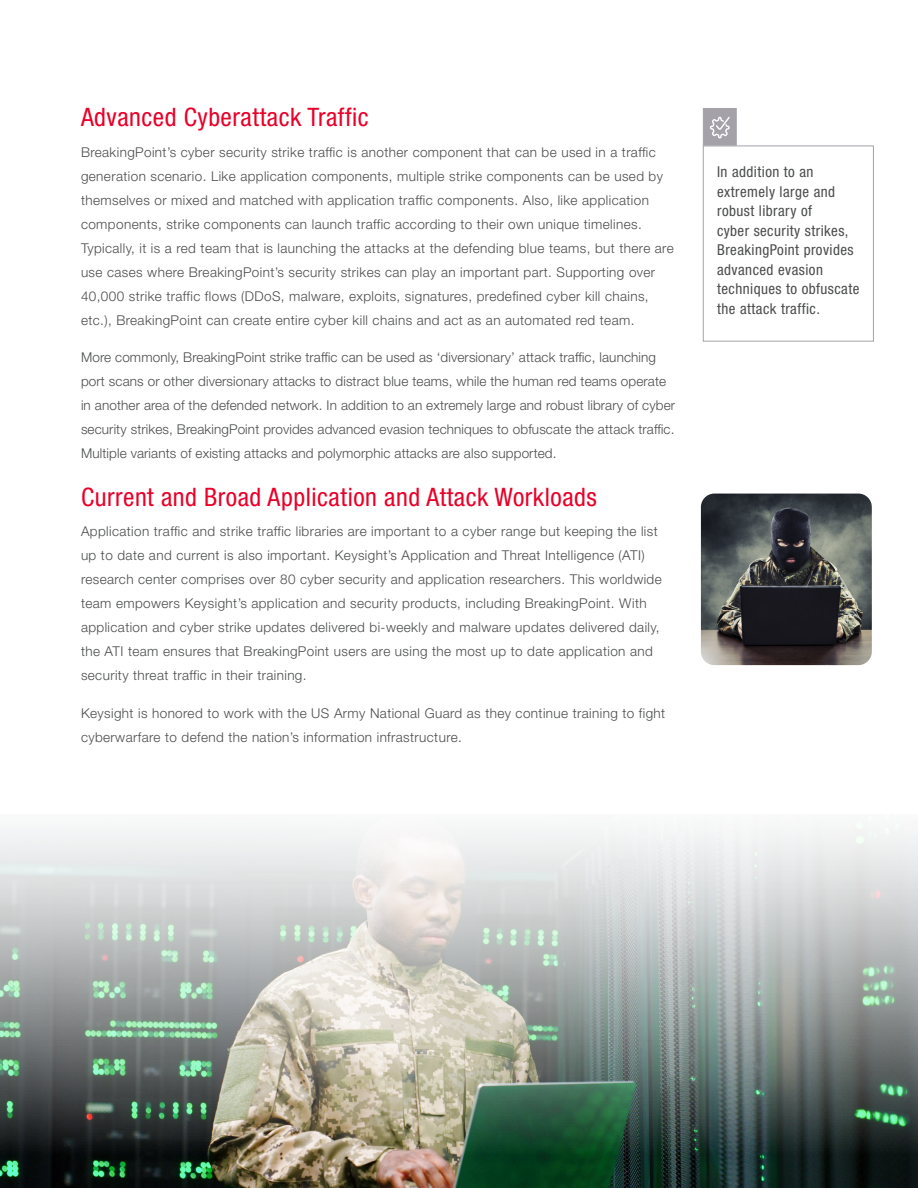
<style>
.page{position:relative;width:918px;height:1188px;background:#fff}
.page>*{position:absolute;margin:0;border:0;box-sizing:border-box;transform-origin:0 0}
.KT_-_Header_1{font:condensed 25.5px "Helvetica Neue LT Std";letter-spacing:.02em;color:#e90029}
.KT-_Sidebar_Copy{font:condensed 15px/19.5px "Helvetica Neue LT Std";letter-spacing:.03em;color:#4b4c4d}
.KT_-_Body_Text{font:300 13.5px/24px "Helvetica Neue LT Std";letter-spacing:.03em;color:#4b4c4d}
.KT_-_Body_Text-2{font:300 13.5px/24px "Helvetica Neue LT Std";letter-spacing:.01em;color:#4b4c4d}
</style>
<div class="page">
<img style="left:1px;top:1153px;width:916px;height:35px">
<img style="left:0;top:829px;width:918px;height:324px">
<div style="left:703px;top:146px;width:171px;height:196px;border:1px solid #a4a1a9"></div>
<div style="left:703px;top:108px;width:34px;height:38px;background:#a4a1a9;border:1px solid #a4a1a9"></div>
<svg style="left:709px;top:116px;width:21px;height:23px"></svg>
<img style="left:701px;top:494px;width:171px;height:171px">
<p class="KT_-_Header_1" style="left:81px;top:102px;width:289px">Advanced Cyberattack Traffic</p>
<p class="KT_-_Body_Text" style="left:81px;top:140px;width:594px">BreakingPoint’s cyber security strike traffic is another component that can be used in a traffic generation scenario. Like application components, multiple strike components can be used by themselves or mixed and matched with application traffic components. Also, like application components, strike components can launch traffic according to their own unique timelines.<br>Typically, it is a red team that is launching the attacks at the defending blue teams, but there are use cases where BreakingPoint’s security strikes can play an important part. Supporting over 40,000 strike traffic flows (DDoS, malware, exploits, signatures, predefined cyber kill chains, etc.), BreakingPoint can create entire cyber kill chains and act as an automated red team.</p>
<p class="KT_-_Body_Text-2" style="left:81px;top:345px;width:596px">More commonly, BreakingPoint strike traffic can be used as ‘diversionary’ attack traffic, launching port scans or other diversionary attacks to distract blue teams, while the human red teams operate in another area of the defended network. In addition to an extremely large and robust library of cyber security strikes, BreakingPoint provides advanced evasion techniques to obfuscate the attack traffic.<br>Multiple variants of existing attacks and polymorphic attacks are also supported.</p>
<p class="KT_-_Header_1" style="left:81px;top:482px;width:517px">Current and Broad Application and Attack Workloads</p>
<p class="KT_-_Body_Text" style="left:81px;top:519px;width:582px">Application traffic and strike traffic libraries are important to a cyber range but keeping the list up to date and current is also important. Keysight’s Application and Threat Intelligence (ATI) research center comprises over 80 cyber security and application researchers. This worldwide team empowers Keysight’s application and security products, including BreakingPoint. With application and cyber strike updates delivered bi-weekly and malware updates delivered daily, the ATI team ensures that BreakingPoint users are using the most up to date application and security threat traffic in their training.</p>
<p class="KT_-_Body_Text" style="left:81px;top:701px;width:586px">Keysight is honored to work with the US Army National Guard as they continue training to fight cyberwarfare to defend the nation’s information infrastructure.</p>
<p class="KT-_Sidebar_Copy" style="left:717px;top:162px;width:144px">In addition to an extremely large and robust library of<br>cyber security strikes,<br>BreakingPoint provides advanced evasion techniques to obfuscate the attack traffic.</p>
</div>
